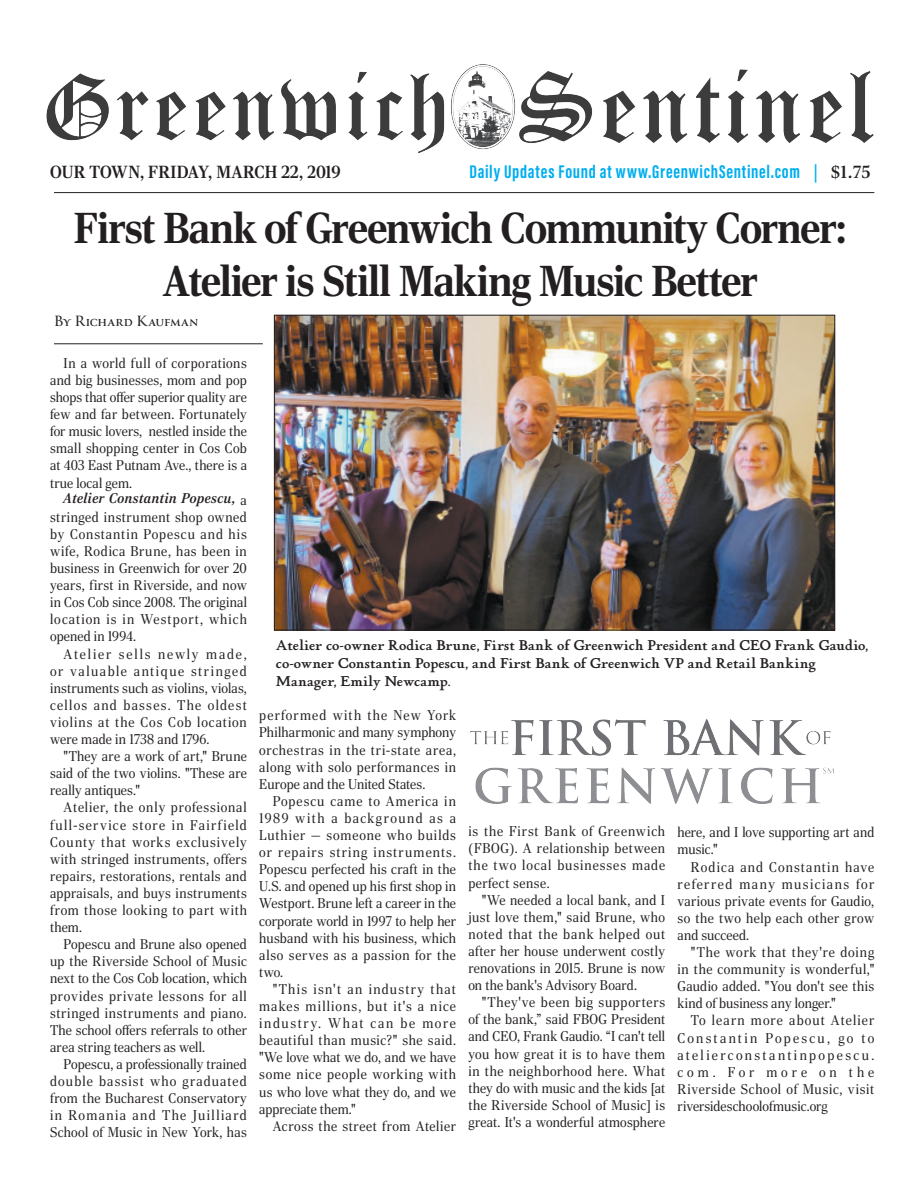
<style>
.page{position:relative;width:918px;height:1188px;background:#fff}
.page>*{position:absolute;margin:0;border:0;box-sizing:border-box;transform-origin:0 0}
.t1{font:700 43.5px/52.5px "Rocky";letter-spacing:-.02em;color:#231f20;text-align:center;scale:.96 1}
.t2{font:700 18.9px "Acumin Pro Extra Cond";letter-spacing:.04em;color:#00aeef}
.t3{font:500 17.7px "Rocky";letter-spacing:.01em;color:#231f20}
.t4{font:600 16.5px "Canto";letter-spacing:.015em;color:#231f20}
.t5{font:700 15px/18px "P22 Stickley Pro Text";letter-spacing:-.02em;color:#231f20}
.t6{font:300 14.25px/17.1px "Rocky";letter-spacing:.02em;color:#231f20;text-align:justify}
.t7{font:300 14.25px "Rocky";letter-spacing:.04em;color:#231f20}
.s1{font-size:17.7px}
.s2{font-family:"Rocky";font-weight:500;font-size:17.7px;color:#231f20}
.s3{font-weight:500;font-style:italic}
</style>
<div class="page">
<img style="left:46px;top:64px;width:827px;height:89px">
<hr style="left:54px;top:192px;width:820px;height:1px;background:#231f20">
<img style="left:276px;top:317px;width:557px;height:311px">
<img style="left:470px;top:720px;width:365px;height:83px">
<hr style="left:54px;top:344px;width:209px;height:1px;background:#231f20">
<p class="t3" style="left:50px;top:162px;width:292px">OUR TOWN, FRIDAY, MARCH 22, 2019</p>
<h2 class="t2" style="left:469px;top:160px;width:402px">Daily Updates Found at www.GreenwichSentinel.com <span class="s1">|</span> <span class="s2">$1.75</span></h2>
<h1 class="t1" style="left:74px;top:202px;width:806px">First Bank of Greenwich Community Corner:<br>Atelier is Still Making Music Better</h1>
<p class="t4" style="left:54px;top:311px;width:146px">By Richard Kaufman</p>
<p class="t6" style="left:50px;top:355px;width:198px;text-indent:13px">In a world full of corporations and big businesses, mom and pop shops that offer superior quality are few and far between. Fortunately for music lovers, nestled inside the small shopping center in Cos Cob at 403 East Putnam Ave., there is a true local gem.</p>
<p class="t6" style="left:50px;top:489px;width:198px;line-height:18.6px;text-align:right"><span class="s3">Atelier Constantin Popescu,</span> a stringed instrument shop owned</p>
<p class="t6" style="left:50px;top:526px;width:198px">by Constantin Popescu and his wife, Rodica Brune, has been in business in Greenwich for over 20 years, first in Riverside, and now in Cos Cob since 2008. The original location is in Westport, which opened in 1994.</p>
<p class="t6" style="left:50px;top:645px;width:198px;text-indent:13px">Atelier sells newly made, or valuable antique stringed instruments such as violins, violas, cellos and basses. The oldest violins at the Cos Cob location were made in 1738 and 1796.</p>
<p class="t6" style="left:50px;top:748px;width:198px;text-indent:13px">"They are a work of art," Brune said of the two violins. "These are really antiques."</p>
<p class="t6" style="left:50px;top:799px;width:198px;text-indent:13px">Atelier, the only professional full-service store in Fairfield County that works exclusively with stringed instruments, offers repairs, restorations, rentals and appraisals, and buys instruments from those looking to part with them.</p>
<p class="t6" style="left:50px;top:936px;width:198px;text-indent:13px">Popescu and Brune also opened up the Riverside School of Music next to the Cos Cob location, which provides private lessons for all stringed instruments and piano.<br>The school offers referrals to other area string teachers as well.</p>
<p class="t6" style="left:50px;top:1056px;width:198px;text-indent:13px">Popescu, a professionally trained double bassist who graduated from the Bucharest Conservatory in Romania and The Juilliard School of Music in New York, has</p>
<p class="t5" style="left:276px;top:637px;width:594px">Atelier co-owner Rodica Brune, First Bank of Greenwich President and CEO Frank Gaudio, co-owner Constantin Popescu, and First Bank of Greenwich VP and Retail Banking<br>Manager, Emily Newcamp.</p>
<p class="t6" style="left:259px;top:707px;width:198px">performed with the New York Philharmonic and many symphony orchestras in the tri-state area, along with solo performances in Europe and the United States.</p>
<p class="t6" style="left:259px;top:793px;width:198px;text-indent:13px">Popescu came to America in 1989 with a background as a Luthier — someone who builds or repairs string instruments.<br>Popescu perfected his craft in the U.S. and opened up his first shop in Westport. Brune left a career in the corporate world in 1997 to help her husband with his business, which also serves as a passion for the two.</p>
<p class="t6" style="left:259px;top:981px;width:198px;text-indent:13px">"This isn't an industry that makes millions, but it's a nice industry. What can be more beautiful than music?" she said. "We love what we do, and we have some nice people working with us who love what they do, and we appreciate them."</p>
<p class="t7" style="left:273px;top:1118px;width:185px">Across the street from Atelier</p>
<p class="t6" style="left:468px;top:823px;width:198px">is the First Bank of Greenwich (FBOG). A relationship between the two local businesses made perfect sense.</p>
<p class="t6" style="left:468px;top:891px;width:198px;text-indent:13px">"We needed a local bank, and I just love them," said Brune, who noted that the bank helped out after her house underwent costly renovations in 2015. Brune is now on the bank's Advisory Board.</p>
<p class="t6" style="left:468px;top:994px;width:198px;text-indent:13px">"They've been big supporters of the bank,” said FBOG President and CEO, Frank Gaudio. “I can't tell you how great it is to have them in the neighborhood here. What they do with music and the kids [at the Riverside School of Music] is great. It's a wonderful atmosphere</p>
<p class="t6" style="left:678px;top:824px;width:198px">here, and I love supporting art and music."</p>
<p class="t6" style="left:678px;top:858px;width:198px;text-indent:13px">Rodica and Constantin have referred many musicians for various private events for Gaudio, so the two help each other grow and succeed.</p>
<p class="t6" style="left:678px;top:944px;width:198px;text-indent:13px">"The work that they're doing in the community is wonderful," Gaudio added. "You don't see this kind of business any longer."</p>
<p class="t6" style="left:678px;top:1012px;width:198px;text-indent:13px">To learn more about Atelier Constantin Popescu, go to atelierconstantinpopescu. com. For more on the Riverside School of Music, visit riversideschoolofmusic.org</p>
</div>
